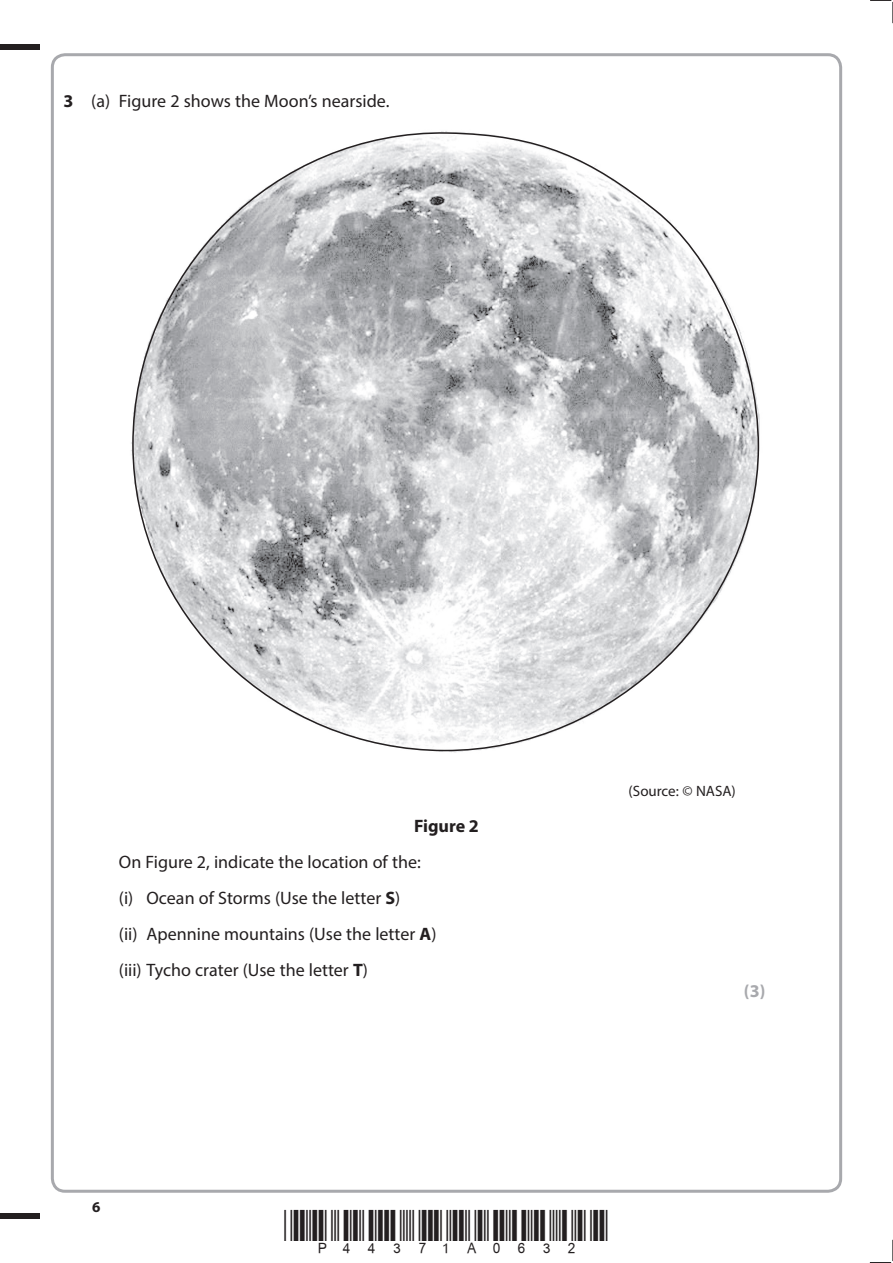
<style>
.page{position:relative;width:893px;height:1263px;background:#fff}
.page>*{position:absolute;margin:0;border:0;box-sizing:border-box;transform-origin:0 0}
.t1{font:39px "Bar Code 39 c HR";color:#231f20}
.t2{font:18px/36px "Myriad Pro";color:#231f20}
.t3{font:700 18px "Myriad Pro";color:#231f20}
.t4{font:700 18px "Myriad Pro";color:#a8a9ad}
.t5{font:15px "Myriad Pro";color:#231f20}
.t6{font:700 15px "Myriad Pro";color:#231f20}
.s1{font-weight:700}
</style>
<div class="page">
<div style="left:0;top:44px;width:40px;height:5px;background:#231f20"></div>
<div style="left:0;top:1214px;width:40px;height:5px;background:#231f20"></div>
<svg style="left:870px;top:0;width:23px;height:23px"></svg>
<svg style="left:869px;top:1240px;width:24px;height:23px"></svg>
<svg style="left:131px;top:131px;width:628px;height:621px"></svg>
<p class="t2" style="left:64px;top:84px;width:327px"><span class="s1">3</span> (a) Figure 2 shows the Moon’s nearside.</p>
<p class="t3" style="left:414px;top:820px;width:66px">Figure 2</p>
<p class="t2" style="left:119px;top:845px;width:319px">On Figure 2, indicate the location of the: (i) Ocean of Storms (Use the letter <span class="s1">S</span>)<br>(ii) Apennine mountains (Use the letter <span class="s1">A</span>) (iii) Tycho crater (Use the letter <span class="s1">T</span>)</p>
<p class="t6" style="left:92px;top:1201px;width:10px">6</p>
<h1 class="t1" style="left:334px;top:1202px;width:76px">✔✔✓</h1>
<p class="t5" style="left:628px;top:786px;width:109px">(Source: © NASA)</p>
<p class="t4" style="left:744px;top:984px;width:23px">(3)</p>
</div>
